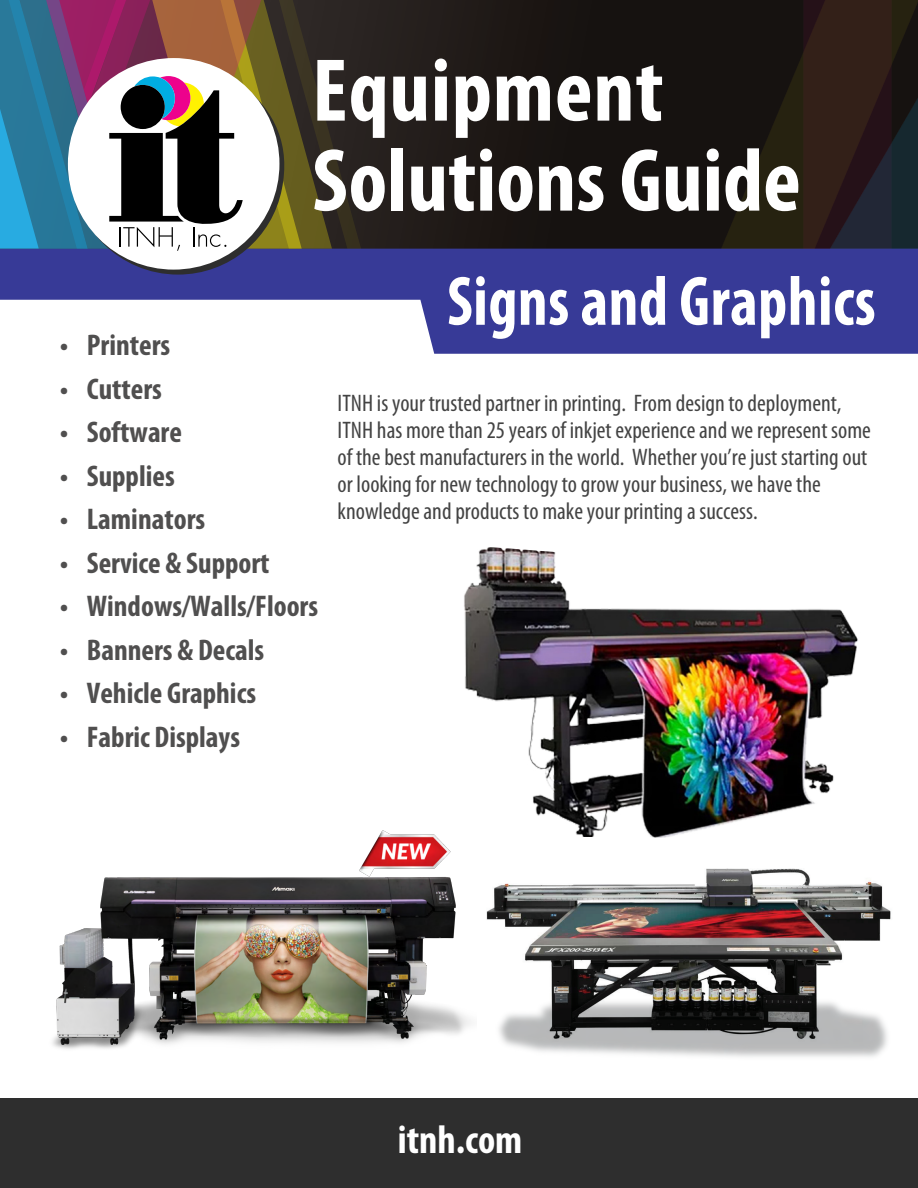
<style>
.page{position:relative;width:918px;height:1188px;background:#fff}
.page>*{position:absolute;margin:0;border:0;box-sizing:border-box;transform-origin:0 0}
.t1{font:700 condensed 90px/90px "Myriad Pro";color:#fff}
.t2{font:700 condensed 70.5px "Myriad Pro";letter-spacing:.01em;color:#fff;scale:.92 1}
.t3{font:700 condensed 39.9px "Myriad Pro";color:#fff}
.t4{font:700 condensed 30px "Myriad Pro";color:#504f4f}
.t5{font:condensed 24px/27px "Myriad Pro";color:#434343}
</style>
<div class="page">
<img style="left:464px;top:547px;width:394px;height:291px">
<div style="left:0;top:1099px;width:918px;height:89px;background:#2e2e2e"></div>
<img style="left:486px;top:868px;width:405px;height:83px">
<img style="left:447px;top:951px;width:471px;height:148px">
<img style="left:52px;top:787px;width:424px;height:297px">
<svg style="left:0;top:249px;width:918px;height:105px;fill:#373a97"></svg>
<div style="left:0;top:0;width:918px;height:249px;background:linear-gradient(to bottom,#1c1715,#1b1614)"></div>
<img style="left:667px;top:185px;width:82px;height:118px">
<img style="left:749px;top:0;width:169px;height:303px">
<img style="left:777px;top:41px;width:141px;height:262px">
<svg style="left:72px;top:251px;width:218px;height:24px;background:#353886"></svg>
<div style="left:68px;top:58px;width:211px;height:212px;background:#fff;border-radius:50%"></div>
<svg style="left:0;top:0;width:361px;height:251px"></svg>
<h1 class="t1" style="left:312px;top:47px;width:490px">Equipment<br>Solutions Guide</h1>
<p class="t4" style="left:60px;top:329px;width:112px">• Printers</p>
<p class="t4" style="left:60px;top:372px;width:104px">• Cutters</p>
<p class="t4" style="left:60px;top:416px;width:124px">• Software</p>
<p class="t4" style="left:60px;top:459px;width:116px">• Supplies</p>
<p class="t4" style="left:60px;top:503px;width:147px">• Laminators</p>
<p class="t4" style="left:60px;top:546px;width:211px">• Service &amp; Support</p>
<p class="t4" style="left:60px;top:590px;width:260px">• Windows/Walls/Floors</p>
<p class="t4" style="left:60px;top:633px;width:206px">• Banners &amp; Decals</p>
<p class="t4" style="left:60px;top:677px;width:198px">• Vehicle Graphics</p>
<p class="t4" style="left:60px;top:720px;width:182px">• Fabric Displays</p>
<h2 class="t2" style="left:447px;top:262px;width:467px">Signs and Graphics</h2>
<p class="t5" style="left:338px;top:390px;width:535px">ITNH is your trusted partner in printing. From design to deployment, ITNH has more than 25 years of inkjet experience and we represent some of the best manufacturers in the world. Whether you’re just starting out or looking for new technology to grow your business, we have the knowledge and products to make your printing a success.</p>
<h3 class="t3" style="left:398px;top:1118px;width:126px">itnh.com</h3>
</div>
